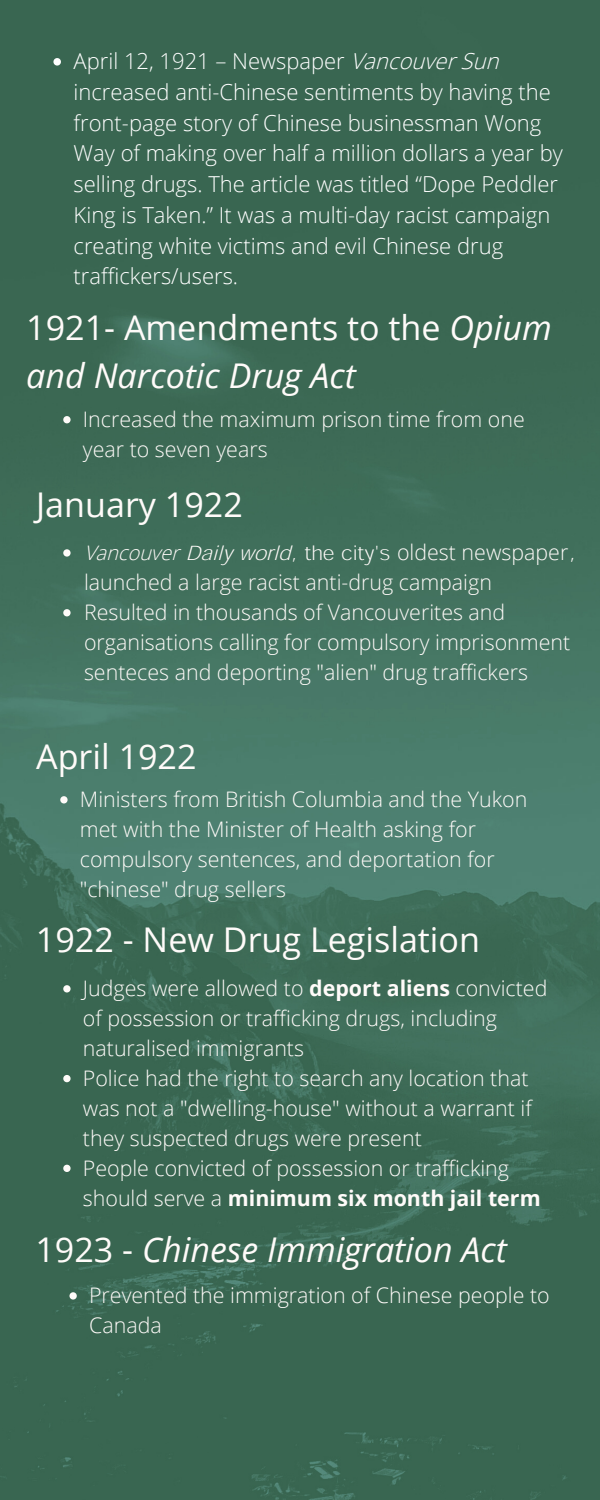
<style>
.page{position:relative;width:600px;height:1500px;background:#fff}
.page>*{position:absolute;margin:0;border:0;box-sizing:border-box;transform-origin:0 0}
.t1{font:italic 34.1px/47.1px "Open Sans";color:#fffbf9}
.t2{font:34.1px "Open Sans";color:#fffbf9}
.t3{font:300 22px/30.7px "Open Sans";color:#fff}
.t4{font:300 21.4px/29.9px "Open Sans";color:#fffbf9}
.s1{font-style:italic}
.s2{font-style:normal}
.s3{font-style:italic;font-size:20px}
.s4{font-family:"Adobe Gothic Std";font-style:italic;font-size:20px}
.s5{font-family:"Adobe Gothic Std Light 2";font-weight:400;font-style:italic;font-size:20px}
.s6{font-family:"Adobe Gothic Std";font-size:20px}
.s7{font-family:"Adobe Gothic Std Light 2";font-weight:400}
.s8{font-weight:700}
</style>
<div class="page">
<img style="left:0;top:0;width:600px;height:1500px">
<svg style="left:63px;top:416px;width:8px;height:7px"></svg>
<svg style="left:53px;top:58px;width:8px;height:8px"></svg>
<svg style="left:63px;top:549px;width:8px;height:8px"></svg>
<svg style="left:63px;top:609px;width:8px;height:7px"></svg>
<svg style="left:60px;top:796px;width:8px;height:7px"></svg>
<svg style="left:63px;top:985px;width:8px;height:7px"></svg>
<svg style="left:63px;top:1075px;width:8px;height:7px"></svg>
<svg style="left:63px;top:1165px;width:8px;height:7px"></svg>
<svg style="left:69px;top:1292px;width:8px;height:8px"></svg>
<p class="t3" style="left:74px;top:45px;width:491px">April 12, 1921 – Newspaper <span class="s1">VancouverSun </span>increased anti-Chinese sentiments by having the front-page story of Chinese businessman Wong Way of making over half a million dollars a year by selling drugs. The article was titled “Dope Peddler King is Taken.” It was a multi-day racist campaign creating white victims and evil Chinese drug traffickers/users.</p>
<p class="t1" style="left:26px;top:304px;width:527px"><span class="s2">1921- Amendments to the</span> Opium and Narcotic Drug Act</p>
<p class="t4" style="left:83px;top:404px;width:443px">Increased the maximum prison time from one year to seven years</p>
<p class="t2" style="left:36px;top:480px;width:208px">January 1922</p>
<p class="t4" style="left:84px;top:537px;width:494px"><span class="s3">Vancouver</span><span class="s4">Daily</span> <span class="s5">world</span><span class="s6">, the city's</span> oldest newspaper<span class="s7">, </span>launched a large racist anti-drug campaign Resulted in thousands of Vancouverites and organisations calling for compulsory imprisonment senteces and deporting "alien" drug traffickers</p>
<p class="t2" style="left:36px;top:732px;width:162px">April 1922</p>
<p class="t4" style="left:80px;top:784px;width:449px">Ministers from British Columbia and the Yukon met with the Minister of Health asking for compulsory sentences, and deportation for "chinese" drug sellers</p>
<p class="t2" style="left:36px;top:916px;width:446px">1922 - New Drug Legislation</p>
<p class="t4" style="left:83px;top:973px;width:466px">Judges were allowed to <span class="s8">deport aliens</span> convicted of possession or trafficking drugs, including naturalised immigrants</p>
<p class="t4" style="left:83px;top:1063px;width:450px">Police had the right to search any location that was not a "dwelling-house" without a warrant if they suspected drugs were present</p>
<p class="t4" style="left:83px;top:1152px;width:459px">People convicted of possession or trafficking should serve a <span class="s8">minimum six month jail term</span></p>
<p class="t1" style="left:35px;top:1226px;width:473px"><span class="s2">1923 -</span> Chinese Immigration Act</p>
<p class="t4" style="left:89px;top:1280px;width:462px">Prevented the immigration of Chinese people to<br>Canada</p>
</div>
